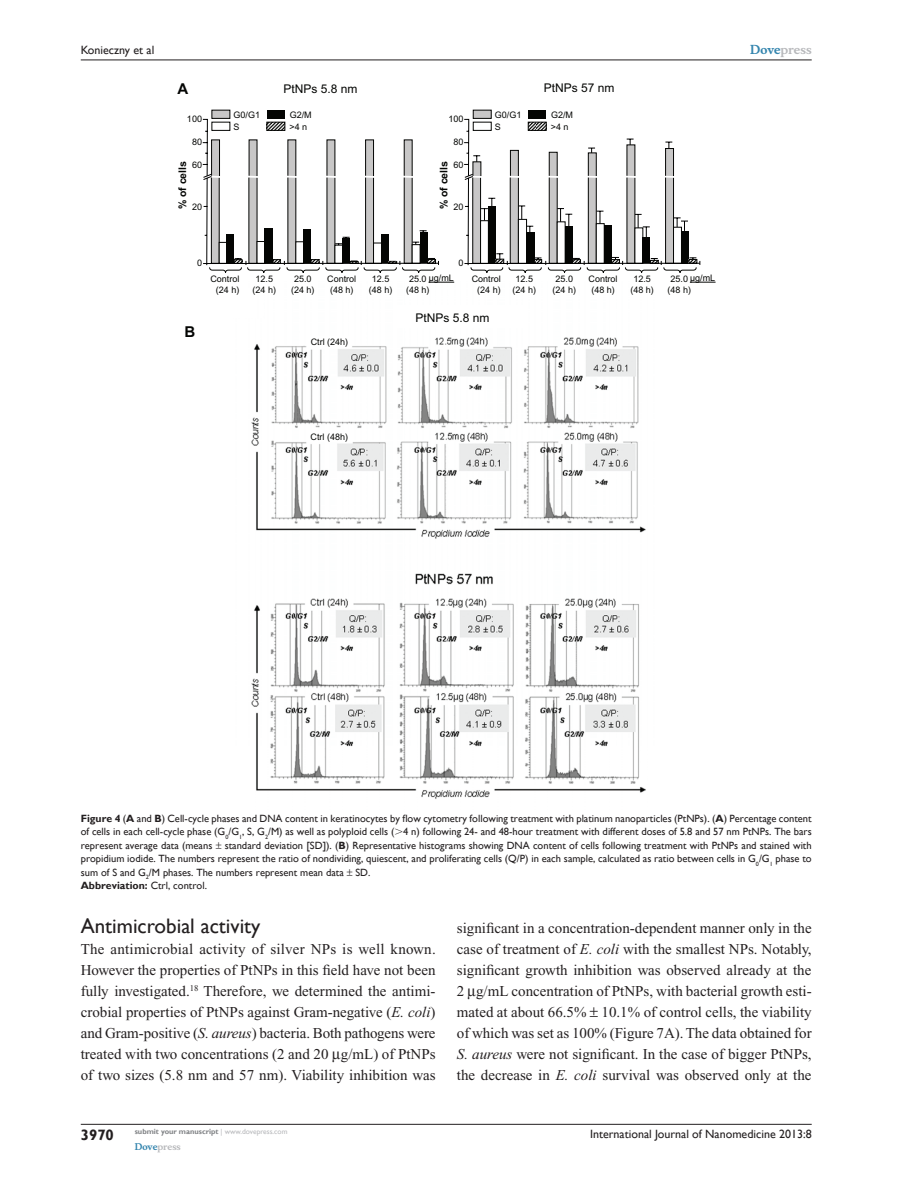
<style>
.page{position:relative;width:918px;height:1188px;background:#fff}
.page>*{position:absolute;margin:0;border:0;box-sizing:border-box;transform-origin:0 0}
.t1{font:21px "Gill Sans";color:#231f20}
.TxF{font:15px/21px "Times New Roman";color:#231f20;text-align:justify}
.t2{font:700 15px "Gill Sans";color:#231f20}
.t3{font:700 15px "Arial";color:#040503}
.t4{font:12px "Gill Sans";color:#231f20}
.t5{font:12px "Arial";color:#040503}
.t6{font:700 12px "Musee";color:#b8b9bc}
.FC{font:10.5px/13.5px "Gill Sans";color:#231f20;text-align:justify}
.FC-2{font:700 10.5px "Gill Sans";color:#231f20}
.t7{font:700 10.5px "Arial";color:#040503}
.t8{font:9px/10.8px "Arial";color:#040503;text-align:center}
.t9{font:700 9px "Musee";color:#b8b9bc}
.t10{font:700 7.5px "Gill Sans";color:#808285}
.s1{color:#3485ae}
.s2{font-weight:700}
.s3{font-family:"Mathematical Pi One"}
.s4{font-weight:400}
.s5{font-style:italic}
.s6{font-weight:400;color:#b8b9bc}
</style>
<div class="page">
<hr style="left:81px;top:1124px;width:731px;height:1px;background:#231f20">
<hr style="left:81px;top:60px;width:731px;height:1px;background:#231f20">
<img style="left:251px;top:282px;width:395px;height:517px">
<svg style="left:202px;top:119px;width:211px;height:54px"></svg>
<div style="left:288px;top:140px;width:8px;height:36px;background:#c8c7c7"></div>
<div style="left:249px;top:140px;width:8px;height:36px;background:#c8c7c7"></div>
<div style="left:211px;top:140px;width:9px;height:36px;background:#c8c7c7;border:1px solid #040503"></div>
<div style="left:327px;top:140px;width:8px;height:36px;background:#c8c7c7"></div>
<div style="left:365px;top:140px;width:9px;height:36px;background:#c8c7c7;border:1px solid #040503"></div>
<div style="left:404px;top:140px;width:9px;height:36px;background:#c8c7c7;border:1px solid #040503"></div>
<div style="left:212px;top:110px;width:18px;height:9px;background:#c8c7c7;border:1px solid #040503"></div>
<div style="left:212px;top:122px;width:18px;height:9px;background:#fff;border:1px solid #040503"></div>
<div style="left:267px;top:110px;width:18px;height:8px;background:#040503"></div>
<svg style="left:269px;top:124px;width:14px;height:5px"></svg>
<div style="left:267px;top:122px;width:18px;height:9px;border:1px solid #040503"></div>
<svg style="left:203px;top:173px;width:236px;height:100px"></svg>
<div style="left:473px;top:110px;width:19px;height:9px;background:#c8c7c7;border:1px solid #040503"></div>
<div style="left:528px;top:110px;width:18px;height:8px;background:#040503"></div>
<svg style="left:464px;top:119px;width:237px;height:154px"></svg>
<div style="left:397px;top:306px;width:131px;height:22px;background:#fff"></div>
<div style="left:309px;top:336px;width:40px;height:12px;background:#fff"></div>
<div style="left:310px;top:430px;width:39px;height:12px;background:#fff"></div>
<svg style="left:429px;top:282px;width:25px;height:1px"></svg>
<svg style="left:690px;top:282px;width:25px;height:1px"></svg>
<p class="t4" style="left:81px;top:43px;width:75px">Konieczny et al</p>
<p class="t3" style="left:178px;top:80px;width:12px">A</p>
<p class="t5" style="left:283px;top:82px;width:76px">PtNPs 5.8 nm</p>
<p class="t5" style="left:544px;top:81px;width:72px">PtNPs 57 nm</p>
<p class="t8" style="left:187px;top:114px;width:17px">100</p>
<p class="t8" style="left:234px;top:109px;width:28px">G0/G1</p>
<p class="t8" style="left:290px;top:109px;width:24px">G2/M</p>
<p class="t8" style="left:233px;top:121px;width:8px">S</p>
<p class="t8" style="left:289px;top:121px;width:19px">&gt;4 n</p>
<p class="t8" style="left:448px;top:114px;width:17px">100</p>
<p class="t8" style="left:495px;top:109px;width:28px">G0/G1</p>
<p class="t8" style="left:551px;top:109px;width:24px">G2/M</p>
<p class="t8" style="left:495px;top:121px;width:8px">S</p>
<p class="t8" style="left:551px;top:121px;width:19px">&gt;4 n</p>
<p class="t8" style="left:192px;top:137px;width:12px">80</p>
<p class="t8" style="left:192px;top:159px;width:12px">60</p>
<p class="t7" style="left:176px;top:209px;width:50px;rotate:-90deg">% of cells</p>
<p class="t8" style="left:192px;top:201px;width:12px">20</p>
<p class="t8" style="left:453px;top:137px;width:12px">80</p>
<p class="t8" style="left:453px;top:159px;width:12px">60</p>
<p class="t7" style="left:438px;top:209px;width:50px;rotate:-90deg">% of cells</p>
<p class="t8" style="left:453px;top:201px;width:12px">20</p>
<p class="t8" style="left:197px;top:257px;width:7px">0</p>
<p class="t8" style="left:210px;top:274px;width:31px;text-align:right">Control (24 h)</p>
<p class="t8" style="left:253px;top:274px;width:25px">12.5 (24 h)</p>
<p class="t8" style="left:291px;top:274px;width:25px">25.0 (24 h)</p>
<p class="t8" style="left:327px;top:274px;width:31px">Control (48 h)</p>
<p class="t3" style="left:185px;top:323px;width:12px">B</p>
<p class="t8" style="left:311px;top:337px;width:39px">Ctrl (24h)</p>
<p class="t8" style="left:458px;top:257px;width:7px">0</p>
<p class="t8" style="left:369px;top:274px;width:25px">12.5 (48 h)</p>
<p class="t8" style="left:406px;top:272px;width:49px;line-height:11.6px;text-align:left;text-indent:3px">25.0 µg/mL (48 h)</p>
<p class="t8" style="left:472px;top:274px;width:31px;text-align:right">Control (24 h)</p>
<p class="t8" style="left:513px;top:274px;width:25px">12.5 (24 h)</p>
<p class="t8" style="left:552px;top:274px;width:25px">25.0 (24 h)</p>
<p class="t8" style="left:589px;top:274px;width:31px">Control (48 h)</p>
<p class="t8" style="left:630px;top:274px;width:25px">12.5 (48 h)</p>
<p class="t8" style="left:667px;top:272px;width:49px;line-height:11.6px;text-align:left;text-indent:3px">25.0 µg/mL (48 h)</p>
<p class="t5" style="left:415px;top:311px;width:76px">PtNPs 5.8 nm</p>
<p class="t8" style="left:311px;top:431px;width:39px">Ctrl (48h)</p>
<p class="t6" style="left:750px;top:43px;width:63px"><span class="s1">Dove</span>press</p>
<p class="FC" style="left:81px;top:811px;width:732px"><span class="s2">Figure 4</span> (<span class="s2">A</span> and <span class="s2">B</span>) Cell-cycle phases and DNA content in keratinocytes by flow cytometry following treatment with platinum nanoparticles (PtNPs). (<span class="s2">A</span>) Percentage content of cells in each cell-cycle phase (G <sub>0</sub>/G <sub>1</sub>, S, G <sub>2</sub>/M) as well as polyploid cells (<span class="s3">.</span>4 n) following 24- and 48-hour treatment with different doses of 5.8 and 57 nm PtNPs. The bars represent average data (means standard deviation [SD]). (<span class="s2">B</span>) Representative histograms showing DNA content of cells following treatment with PtNPs and stained with propidium iodide. The numbers represent the ratio of nondividing, quiescent, and proliferating cells (Q/P) in each sample, calculated as ratio between cells in G <sub>0</sub>/G <sub>1</sub> phase to sum of S and G <sub>2</sub>/M phases. The numbers represent mean data SD.</p>
<p class="FC-2" style="left:81px;top:879px;width:128px">Abbreviation: <span class="s4">Ctrl, control.</span></p>
<h2 class="t1" style="left:81px;top:913px;width:181px">Antimicrobial activity</h2>
<p class="TxF" style="left:81px;top:938px;width:356px">The antimicrobial activity of silver NPs is well known.<br>However the properties of PtNPs in this field have not been fully investigated.<sup>18</sup> Therefore, we determined the antimi&shy;crobial properties of PtNPs against Gram-negative (<span class="s5">E. coli</span>) and Gram-positive (<span class="s5">S. aureus</span>) bacteria. Both pathogens were treated with two concentrations (2 and 20 g/mL) of PtNPs of two sizes (5.8 nm and 57 nm). Viability inhibition was</p>
<p class="TxF" style="left:457px;top:917px;width:356px">significant in a concentration-dependent manner only in the case of treatment of <span class="s5">E. coli</span> with the smallest NPs. Notably, significant growth inhibition was observed already at the 2 g/mL concentration of PtNPs, with bacterial growth esti&shy;mated at about 66.5% 10.1% of control cells, the viability of which was set as 100% (Figure 7A). The data obtained for <span class="s5">S. aureus</span> were not significant. In the case of bigger PtNPs, the decrease in <span class="s5">E. coli</span> survival was observed only at the</p>
<p class="t2" style="left:81px;top:1126px;width:35px">3970</p>
<p class="t10" style="left:135px;top:1127px;width:154px">submit your manuscript <span class="s6">| www.dovepress.com</span></p>
<p class="t9" style="left:135px;top:1141px;width:48px"><span class="s1">Dove</span>press</p>
<p class="t4" style="left:590px;top:1127px;width:223px">International Journal of Nanomedicine 2013:8</p>
</div>
